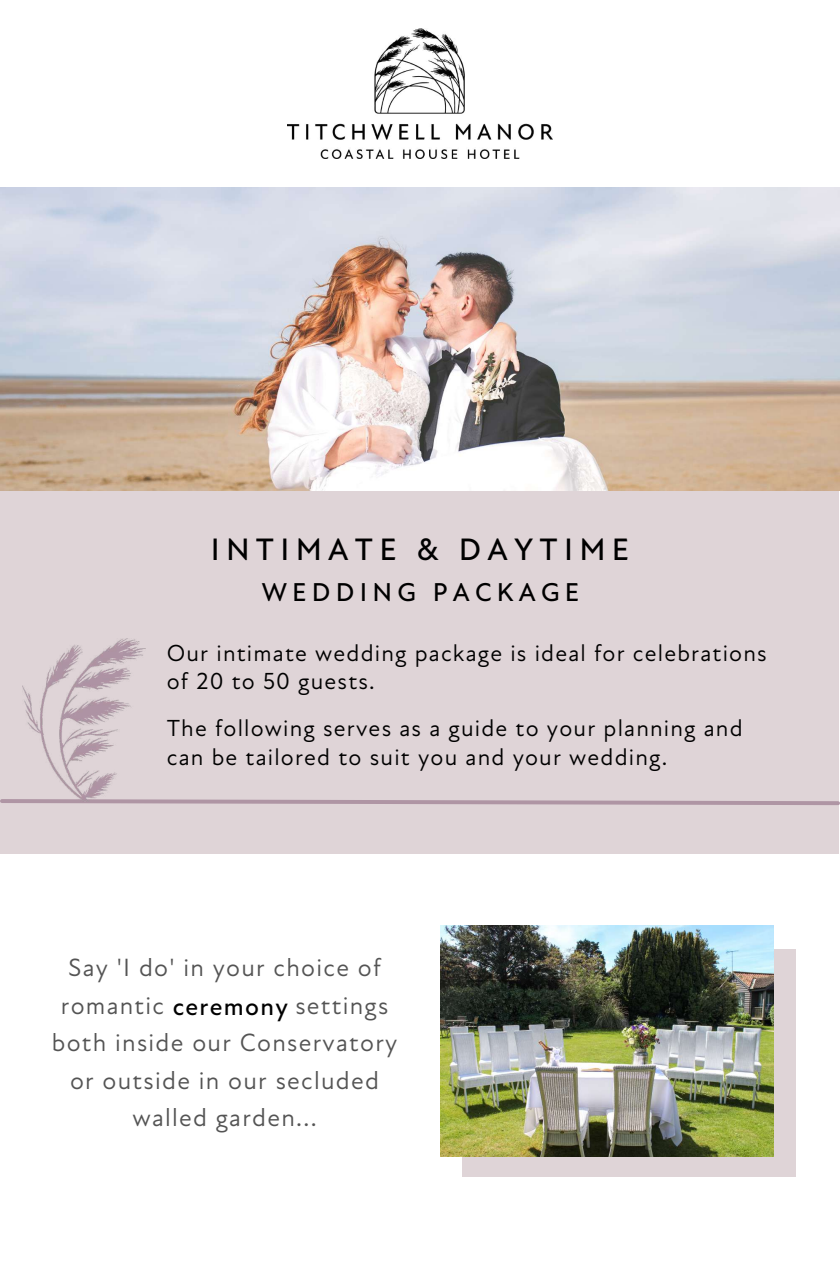
<style>
.page{position:relative;width:840px;height:1261px;background:#fff}
.page>*{position:absolute;margin:0;border:0;box-sizing:border-box;transform-origin:0 0}
.t1{font:500 31.5px "Atten New";letter-spacing:.2em;color:#000}
.t2{font:500 26.25px "Atten New";letter-spacing:.2em;color:#000}
.t3{font:25.38px/37.4px "Atten New";letter-spacing:.05em;color:#545454;text-align:center}
.t4{font:23.62px/28.2px "Atten New";letter-spacing:.05em;color:#000}
.s1{font-weight:500;color:#000}
</style>
<div class="page">
<div style="left:0;top:490px;width:839px;height:363px;background:#dfd4d7"></div>
<svg style="left:0;top:799px;width:840px;height:6px"></svg>
<img style="left:22px;top:638px;width:124px;height:163px">
<div style="left:463px;top:948px;width:332px;height:227px;background:#dfd4d7"></div>
<img style="left:441px;top:925px;width:333px;height:231px">
<img style="left:287px;top:29px;width:266px;height:129px">
<img style="left:0;top:187px;width:840px;height:303px">
<h1 class="t1" style="left:211px;top:531px;width:420px">INTIMATE &amp; DAYTIME</h1>
<p class="t2" style="left:262px;top:577px;width:319px">WEDDING PACKAGE</p>
<p class="t4" style="left:167px;top:639px;width:602px">Our intimate wedding package is ideal for celebrations of 20 to 50 guests.</p>
<p class="t4" style="left:167px;top:714px;width:578px">The following serves as a guide to your planning and can be tailored to suit you and your wedding.</p>
<p class="t3" style="left:52px;top:949px;width:347px">Say 'I do' in your choice of romantic <span class="s1">ceremony</span> settings both inside our Conservatory or outside in our secluded walled garden...</p>
</div>
